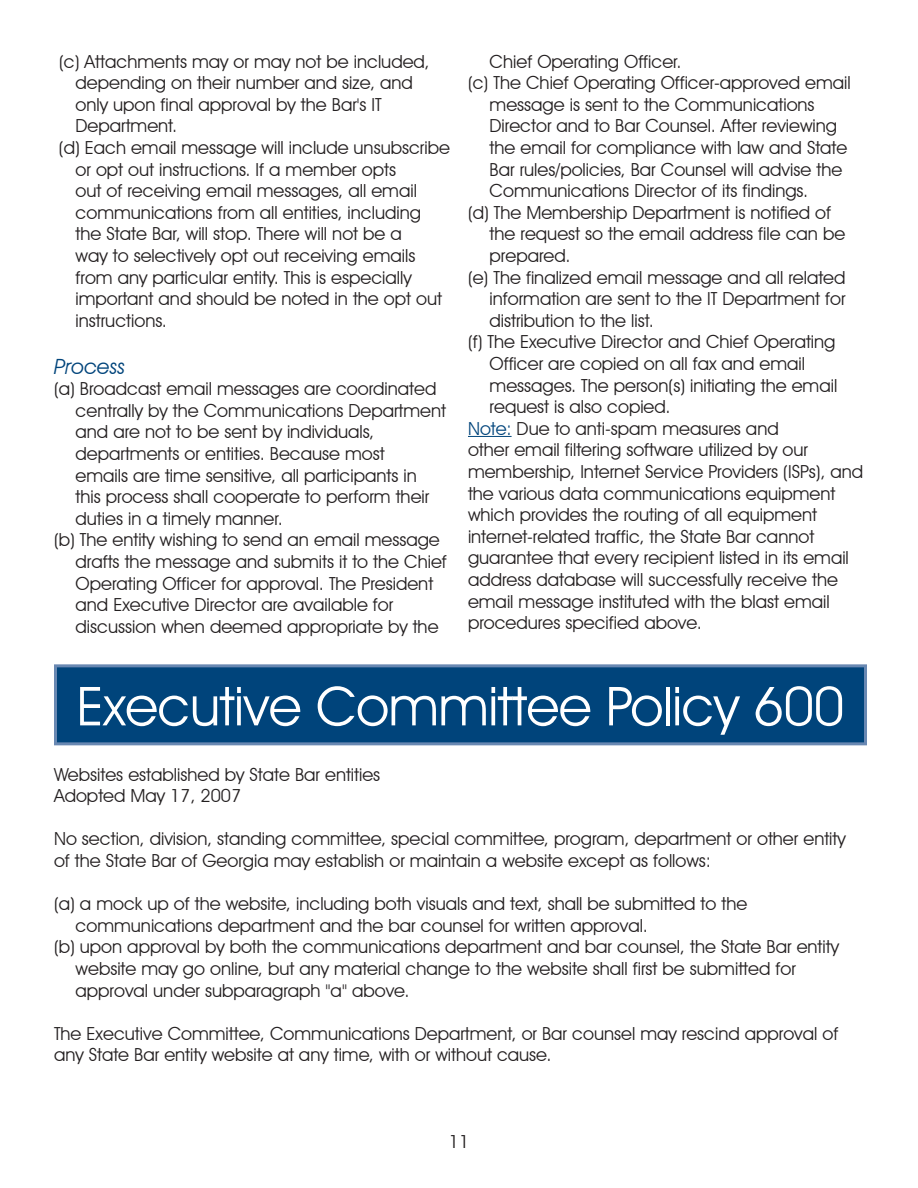
<style>
.page{position:relative;width:918px;height:1188px;background:#fff}
.page>*{position:absolute;margin:0;border:0;box-sizing:border-box;transform-origin:0 0}
.t1{font:54px "Avant Garde IT Cby BT";letter-spacing:-.005em;color:#fff}
.t2{font:italic 21px "Avant Garde IT Cby BT";color:#00447b}
.t3{font:18px/21.6px "Avant Garde IT Cby BT";color:#231f20}
.s1{color:#00447b}
</style>
<div class="page">
<hr style="left:468px;top:436px;width:44px;height:1px;background:#00447b">
<div style="left:56px;top:666px;width:810px;height:78px;background:#00447b"></div>
<div style="left:54px;top:664px;width:813px;height:81px;border:3px solid #6988b2"></div>
<p class="t3" style="left:76px;top:50px;width:356px;text-indent:-17px">(c) Attachments may or may not be included, depending on their number and size, and only upon final approval by the Bar's IT Department.</p>
<p class="t3" style="left:76px;top:137px;width:376px;text-indent:-17px">(d) Each email message will include unsubscribe or opt out instructions. If a member opts<br>out of receiving email messages, all email communications from all entities, including the State Bar, will stop. There will not be a<br>way to selectively opt out receiving emails from any particular entity. This is especially important and should be noted in the opt out instructions.</p>
<p class="t2" style="left:54px;top:353px;width:72px">Process</p>
<p class="t3" style="left:76px;top:378px;width:372px;text-indent:-22px">(a) Broadcast email messages are coordinated centrally by the Communications Department and are not to be sent by individuals, departments or entities. Because most<br>emails are time sensitive, all participants in this process shall cooperate to perform their duties in a timely manner.</p>
<p class="t3" style="left:76px;top:529px;width:373px;text-indent:-22px">(b) The entity wishing to send an email message drafts the message and submits it to the Chief Operating Officer for approval. The President and Executive Director are available for discussion when deemed appropriate by the</p>
<p class="t3" style="left:490px;top:50px;width:193px">Chief Operating Officer.</p>
<p class="t3" style="left:490px;top:72px;width:363px;text-indent:-22px">(c) The Chief Operating Officer-approved email message is sent to the Communications Director and to Bar Counsel. After reviewing the email for compliance with law and State Bar rules/policies, Bar Counsel will advise the Communications Director of its findings.</p>
<p class="t3" style="left:490px;top:202px;width:357px;text-indent:-22px">(d) The Membership Department is notified of the request so the email address file can be prepared.</p>
<p class="t3" style="left:490px;top:266px;width:357px;text-align:justify;text-indent:-22px">(e) The finalized email message and all related information are sent to the IT Department for distribution to the list.</p>
<p class="t3" style="left:490px;top:331px;width:349px;text-indent:-22px">(f) The Executive Director and Chief Operating Officer are copied on all fax and email messages. The person(s) initiating the email request is also copied.</p>
<p class="t3" style="left:468px;top:418px;width:397px"><span class="s1">Note:</span> Due to anti-spam measures and<br>other email filtering software utilized by our membership, Internet Service Providers (ISPs), and the various data communications equipment which provides the routing of all equipment internet-related traffic, the State Bar cannot guarantee that every recipient listed in its email address database will successfully receive the email message instituted with the blast email procedures specified above.</p>
<p class="t1" style="left:77px;top:673px;width:769px">Executive Committee Policy 600</p>
<p class="t3" style="left:54px;top:763px;width:328px">Websites established by State Bar entities</p>
<p class="t3" style="left:54px;top:785px;width:189px">Adopted May 17, 2007</p>
<p class="t3" style="left:54px;top:828px;width:793px">No section, division, standing committee, special committee, program, department or other entity of the State Bar of Georgia may establish or maintain a website except as follows:</p>
<p class="t3" style="left:76px;top:893px;width:673px;text-indent:-22px">(a) a mock up of the website, including both visuals and text, shall be submitted to the communications department and the bar counsel for written approval.</p>
<p class="t3" style="left:76px;top:936px;width:765px;text-indent:-22px">(b) upon approval by both the communications department and bar counsel, the State Bar entity website may go online, but any material change to the website shall first be submitted for approval under subparagraph "a" above.</p>
<p class="t3" style="left:54px;top:1022px;width:786px">The Executive Committee, Communications Department, or Bar counsel may rescind approval of any State Bar entity website at any time, with or without cause.</p>
<p class="t3" style="left:449px;top:1130px;width:22px">11</p>
</div>
